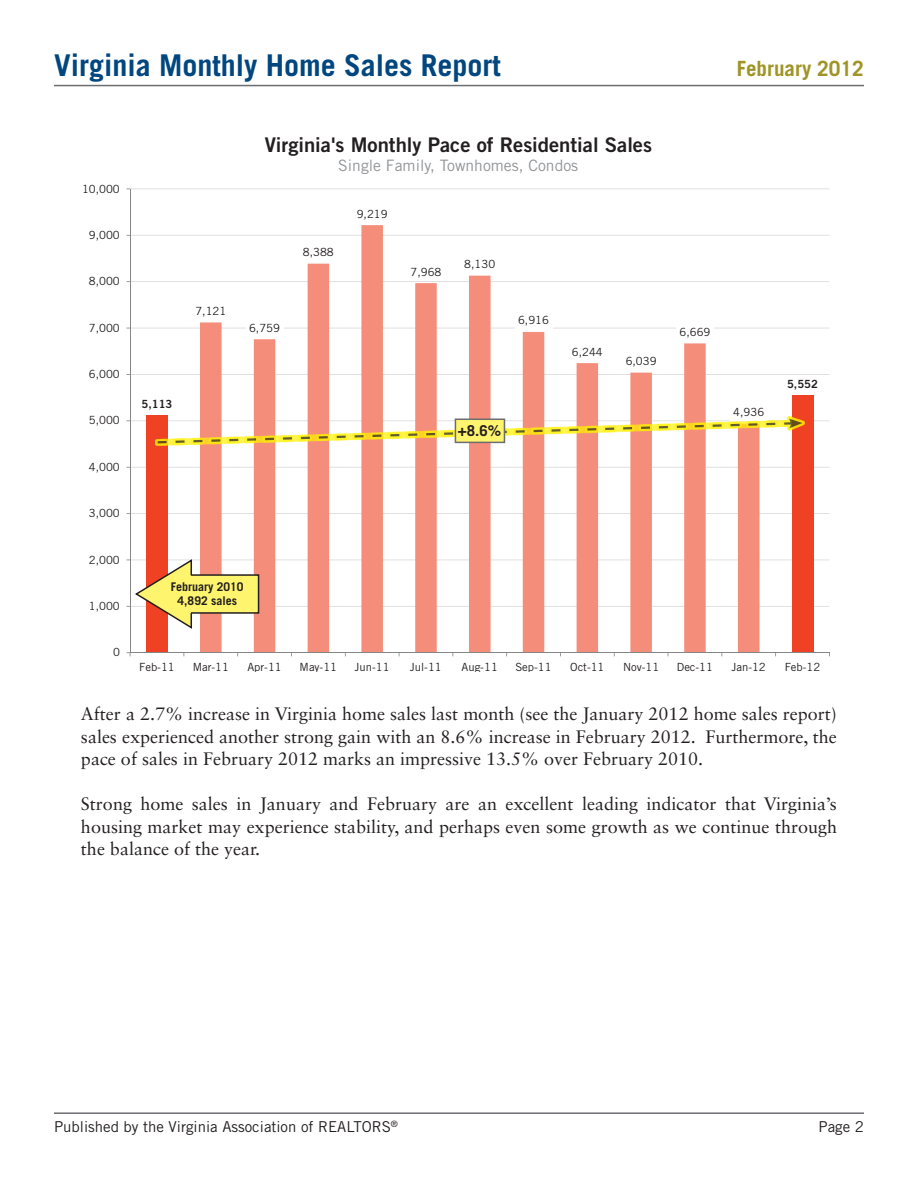
<style>
.page{position:relative;width:918px;height:1188px;background:#fff}
.page>*{position:absolute;margin:0;border:0;box-sizing:border-box;transform-origin:0 0}
.t1{font:700 30px "Trade Gothic LT Std";color:#00467f}
.t2{font:700 21px "Trade Gothic LT Std";color:#a09426}
.t3{font:20.25px "Trade Gothic LT Std Bd 2";color:#231f20}
.t4{font:18px/22.5px "Sabon LT Std";color:#231f20;text-align:justify}
.t5{font:15.75px "Trade Gothic LT Std";color:#929497}
.t6{font:15px "Trade Gothic LT Std";color:#231f20}
.t7{font:700 15px "Trade Gothic LT Std";color:#231f20}
.t8{font:700 12px "Trade Gothic LT Std";color:#231f20}
.t9{font:11.25px "Trade Gothic LT Std";color:#231f20}
.t10{font:11.25px "Trade Gothic LT Std Bd 2";color:#231f20}
</style>
<div class="page">
<hr style="left:54px;top:85px;width:810px;height:1px;background:#6c6d70">
<hr style="left:54px;top:1112px;width:810px;height:2px;background:#6c6d70">
<svg style="left:126px;top:188px;width:704px;height:469px"></svg>
<div style="left:155px;top:416px;width:650px;height:30px;background:#fff101;opacity:.7"></div>
<svg style="left:155px;top:419px;width:647px;height:26px"></svg>
<div style="left:455px;top:419px;width:50px;height:24px;background:#fff46d;border:2px solid #6c6d70"></div>
<svg style="left:127px;top:558px;width:66px;height:72px"></svg>
<div style="left:191px;top:575px;width:68px;height:38px;background:#fff46d"></div>
<div style="left:190px;top:574px;width:69px;height:40px;border:2px solid #231f20"></div>
<h1 class="t1" style="left:54px;top:47px;width:448px">Virginia Monthly Home Sales Report</h1>
<p class="t2" style="left:737px;top:55px;width:129px">February 2012</p>
<p class="t9" style="left:82px;top:182px;width:39px">10,000</p>
<p class="t9" style="left:89px;top:228px;width:32px">9,000</p>
<p class="t9" style="left:89px;top:274px;width:32px">8,000</p>
<p class="t9" style="left:89px;top:321px;width:32px">7,000</p>
<p class="t9" style="left:89px;top:367px;width:32px">6,000</p>
<p class="t9" style="left:89px;top:414px;width:32px">5,000</p>
<p class="t9" style="left:89px;top:460px;width:32px">4,000</p>
<p class="t9" style="left:89px;top:506px;width:32px">3,000</p>
<p class="t9" style="left:89px;top:553px;width:32px">2,000</p>
<p class="t9" style="left:89px;top:599px;width:32px">1,000</p>
<p class="t9" style="left:113px;top:646px;width:8px">0</p>
<p class="t3" style="left:265px;top:132px;width:389px">Virginia's Monthly Pace of Residential Sales</p>
<p class="t5" style="left:338px;top:156px;width:241px">Single Family, Townhomes, Condos</p>
<p class="t9" style="left:195px;top:304px;width:32px">7,121</p>
<p class="t10" style="left:142px;top:397px;width:32px">5,113</p>
<p class="t9" style="left:303px;top:245px;width:32px">8,388</p>
<p class="t9" style="left:357px;top:207px;width:32px">9,219</p>
<p class="t9" style="left:249px;top:321px;width:32px">6,759</p>
<p class="t9" style="left:411px;top:265px;width:32px">7,968</p>
<p class="t9" style="left:464px;top:257px;width:32px">8,130</p>
<p class="t9" style="left:518px;top:314px;width:32px">6,916</p>
<p class="t7" style="left:458px;top:422px;width:45px">+8.6%</p>
<p class="t9" style="left:572px;top:345px;width:32px">6,244</p>
<p class="t9" style="left:626px;top:354px;width:32px">6,039</p>
<p class="t9" style="left:679px;top:325px;width:32px">6,669</p>
<p class="t9" style="left:733px;top:405px;width:32px">4,936</p>
<p class="t10" style="left:787px;top:377px;width:32px">5,552</p>
<p class="t8" style="left:171px;top:580px;width:74px">February 2010</p>
<p class="t8" style="left:178px;top:593px;width:61px">4,892 sales</p>
<p class="t9" style="left:139px;top:660px;width:37px">Feb-11</p>
<p class="t9" style="left:193px;top:660px;width:38px">Mar-11</p>
<p class="t9" style="left:247px;top:660px;width:36px">Apr-11</p>
<p class="t9" style="left:300px;top:660px;width:39px">May-11</p>
<p class="t9" style="left:355px;top:660px;width:36px">Jun-11</p>
<p class="t9" style="left:410px;top:660px;width:33px">Jul-11</p>
<p class="t9" style="left:462px;top:660px;width:38px">Aug-11</p>
<p class="t9" style="left:515px;top:660px;width:38px">Sep-11</p>
<p class="t9" style="left:570px;top:660px;width:36px">Oct-11</p>
<p class="t9" style="left:623px;top:660px;width:38px">Nov-11</p>
<p class="t9" style="left:677px;top:660px;width:38px">Dec-11</p>
<p class="t9" style="left:732px;top:660px;width:36px">Jan-12</p>
<p class="t9" style="left:785px;top:660px;width:37px">Feb-12</p>
<p class="t4" style="left:81px;top:702px;width:757px">After a 2.7% increase in Virginia home sales last month (see the January 2012 home sales report) sales experienced another strong gain with an 8.6% increase in February 2012. Furthermore, the pace of sales in February 2012 marks an impressive 13.5% over February 2010.</p>
<p class="t4" style="left:81px;top:792px;width:758px">Strong home sales in January and February are an excellent leading indicator that Virginia’s housing market may experience stability, and perhaps even some growth as we continue through the balance of the year.</p>
<p class="t6" style="left:54px;top:1118px;width:345px">Published by the Virginia Association of REALTORS<sup>®</sup></p>
<p class="t6" style="left:819px;top:1118px;width:47px">Page 2</p>
</div>
